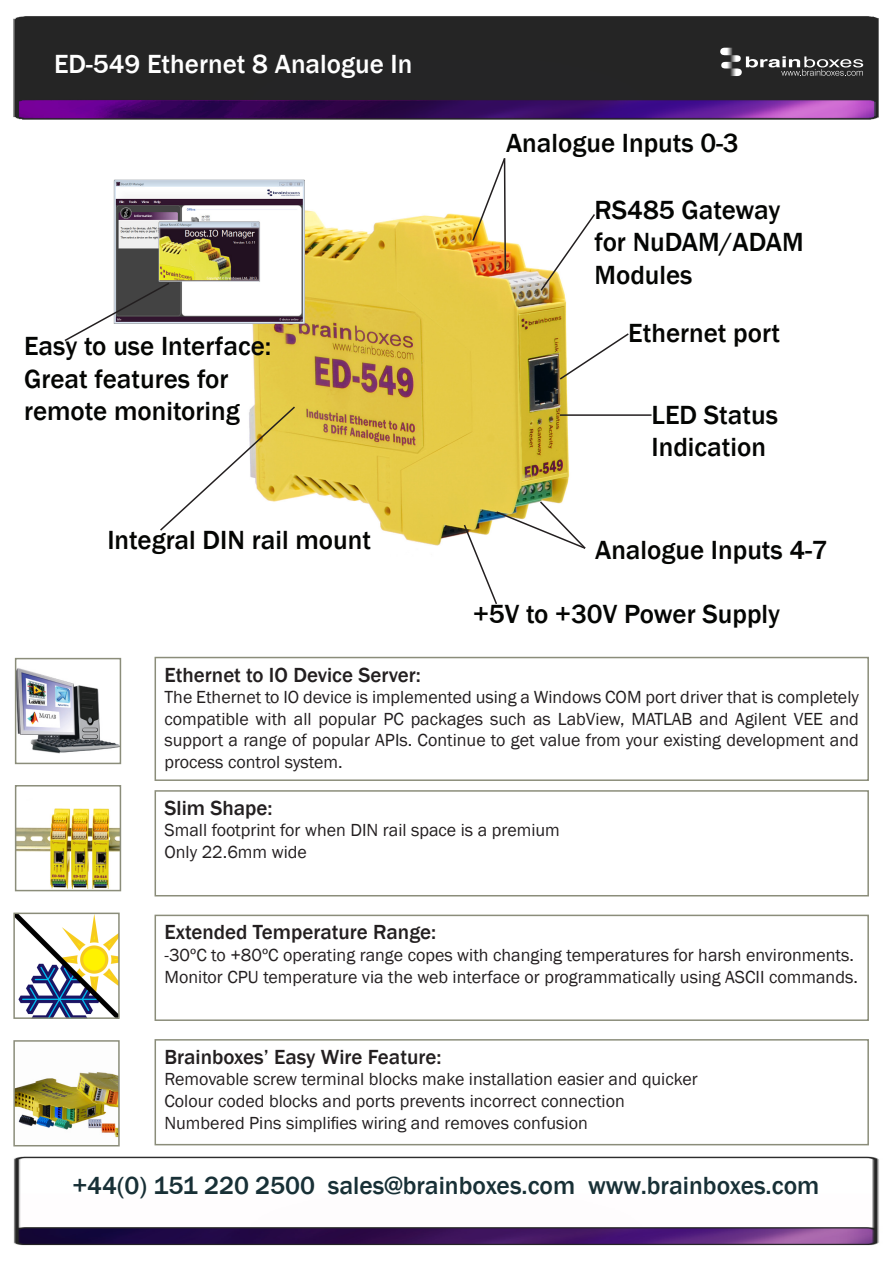
<style>
.page{position:relative;width:893px;height:1263px;background:#fff}
.page>*{position:absolute;margin:0;border:0;box-sizing:border-box;transform-origin:0 0}
.t1{font:500 27px/32.4px "Franklin Gothic";color:#040503}
.t2{font:500 27px "Franklin Gothic";color:#fff}
.t3{font:500 25.5px "Franklin Gothic";color:#183036}
.t4{font:500 21px "Franklin Gothic";color:#231f20}
.t5{font:18px/21.6px "Franklin Gothic";color:#231f20}
</style>
<div class="page">
<img style="left:13px;top:1125px;width:866px;height:121px">
<img style="left:15px;top:16px;width:863px;height:104px">
<svg style="left:720px;top:48px;width:143px;height:28px;background:#515151"></svg>
<img style="left:214px;top:210px;width:356px;height:336px">
<img style="left:114px;top:179px;width:191px;height:144px">
<img style="left:16px;top:915px;width:101px;height:101px">
<div style="left:13px;top:912px;width:107px;height:107px;border:2px solid #8b8d7a"></div>
<img style="left:16px;top:1072px;width:101px;height:71px">
<div style="left:13px;top:1040px;width:107px;height:106px;border:2px solid #8b8d7a"></div>
<svg style="left:160px;top:405px;width:137px;height:127px"></svg>
<img style="left:471px;top:158px;width:36px;height:114px">
<svg style="left:539px;top:212px;width:56px;height:80px"></svg>
<svg style="left:558px;top:332px;width:71px;height:49px"></svg>
<hr style="left:560px;top:414px;width:92px;height:2px;background:#231f20">
<svg style="left:462px;top:500px;width:124px;height:104px"></svg>
<svg style="left:64px;top:281px;width:107px;height:60px"></svg>
<img style="left:18px;top:808px;width:100px;height:80px">
<div style="left:15px;top:785px;width:106px;height:106px;border:2px solid #8b8d7a"></div>
<img style="left:18px;top:668px;width:100px;height:86px">
<div style="left:15px;top:658px;width:106px;height:106px;border:2px solid #8b8d7a"></div>
<div style="left:155px;top:915px;width:714px;height:106px;border:2px solid #8b8d7a"></div>
<div style="left:155px;top:1039px;width:714px;height:106px;border:2px solid #8b8d7a"></div>
<div style="left:155px;top:790px;width:714px;height:106px;border:2px solid #8b8d7a"></div>
<div style="left:155px;top:657px;width:714px;height:124px;border:2px solid #8b8d7a"></div>
<h1 class="t2" style="left:54px;top:47px;width:360px">ED-549 Ethernet 8 Analogue In</h1>
<p class="t1" style="left:24px;top:330px;width:249px">Easy to use Interface:<br>Great features for remote monitoring</p>
<p class="t1" style="left:107px;top:524px;width:265px">Integral DIN rail mount</p>
<p class="t1" style="left:506px;top:128px;width:234px">Analogue Inputs 0-3</p>
<p class="t1" style="left:594px;top:194px;width:211px">RS485 Gateway for NuDAM/ADAM<br>Modules</p>
<p class="t1" style="left:628px;top:317px;width:154px">Ethernet port</p>
<p class="t1" style="left:652px;top:399px;width:128px">LED Status<br>Indication</p>
<p class="t1" style="left:595px;top:534px;width:234px">Analogue Inputs 4-7</p>
<p class="t1" style="left:473px;top:598px;width:309px">+5V to +30V Power Supply</p>
<p class="t4" style="left:165px;top:661px;width:258px">Ethernet to IO Device Server:</p>
<p class="t5" style="left:165px;top:687px;width:696px;text-align:justify">The Ethernet to IO device is implemented using a Windows COM port driver that is completely compatible with all popular PC packages such as LabView, MATLAB and Agilent VEE and support a range of popular APIs. Continue to get value from your existing development and process control system.</p>
<p class="t4" style="left:165px;top:795px;width:109px">Slim Shape:</p>
<p class="t5" style="left:165px;top:820px;width:397px">Small footprint for when DIN rail space is a premium</p>
<p class="t5" style="left:165px;top:842px;width:144px">Only 22.6mm wide</p>
<p class="t4" style="left:165px;top:919px;width:273px">Extended Temperature Range:</p>
<p class="t5" style="left:165px;top:944px;width:695px">-30ºC to +80ºC operating range copes with changing temperatures for harsh environments.<br>Monitor CPU temperature via the web interface or programmatically using ASCII commands.</p>
<p class="t4" style="left:165px;top:1044px;width:278px">Brainboxes’ Easy Wire Feature:</p>
<p class="t5" style="left:165px;top:1069px;width:535px">Removable screw terminal blocks make installation easier and quicker</p>
<p class="t5" style="left:165px;top:1090px;width:462px">Colour coded blocks and ports prevents incorrect connection</p>
<p class="t5" style="left:165px;top:1112px;width:425px">Numbered Pins simplifies wiring and removes confusion</p>
<h2 class="t3" style="left:72px;top:1169px;width:748px">+44(0) 151 220 2500 sales@brainboxes.com www.brainboxes.com</h2>
</div>
